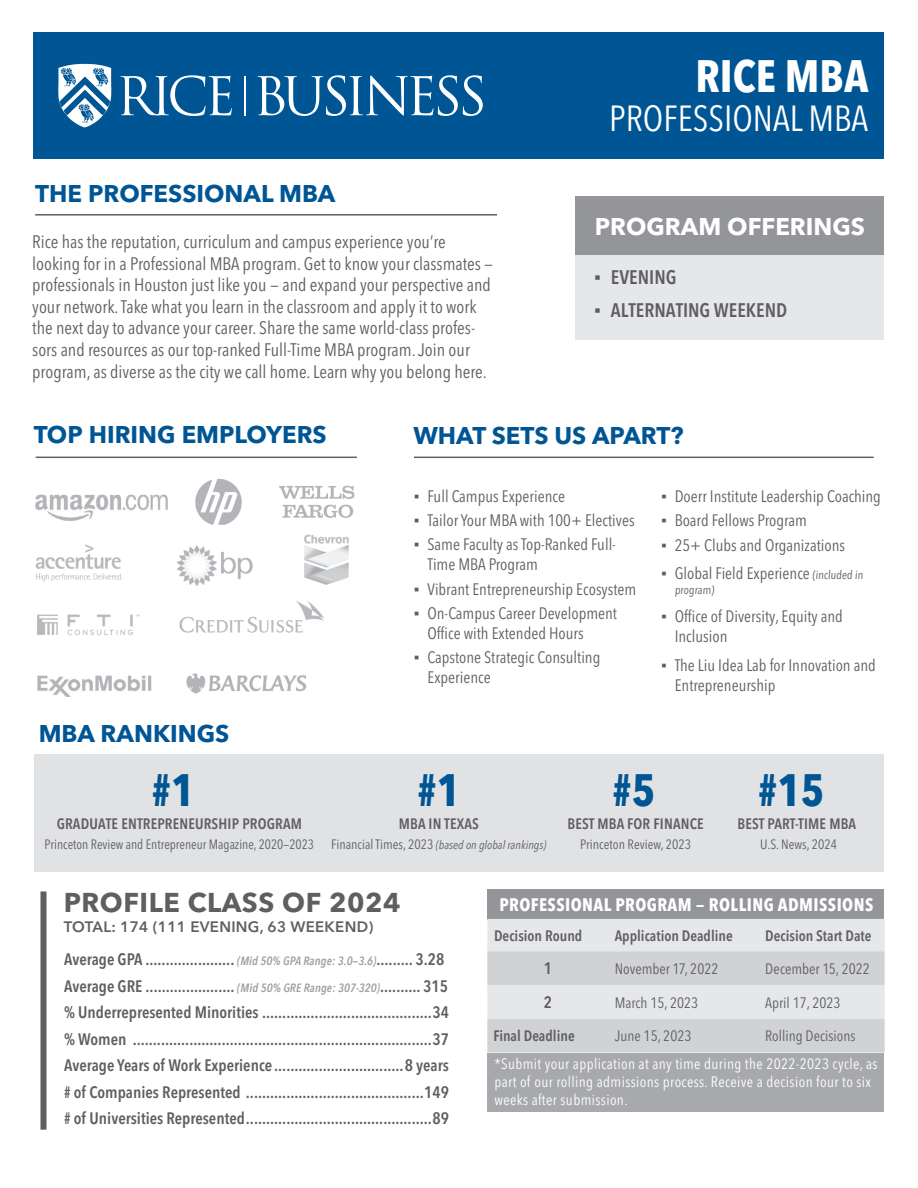
<style>
.page{position:relative;width:918px;height:1188px;background:#fff}
.page>*{position:absolute;margin:0;border:0;box-sizing:border-box;transform-origin:0 0}
.t1{font:700 condensed 45px "Avenir Next LT Pro";color:#005595}
.t2{font:700 condensed 45px "Avenir Next LT Pro";color:#fff}
.t3{font:condensed 36px "Avenir Next LT Pro";color:#fff}
.t4{font:700 27px "Avenir Next LT Pro";letter-spacing:.02em;color:#5f5f62}
.t5{font:700 24px "Avenir Next LT Pro";color:#005595}
.t6{font:700 24px "Avenir Next LT Pro";color:#fff}
.t7{font:600 condensed 19.5px "Avenir Next LT Pro";color:#5f5f62}
.t8{font:condensed 18px/21.6px "Avenir Next LT Pro";color:#5f5f62}
.t9{font:700 condensed 18px "Avenir Next LT Pro";letter-spacing:.025em;color:#fff}
.t10{font:condensed 16.5px/19.8px "Avenir Next LT Pro";color:#5f5f62}
.t11{font:600 condensed 16.5px "Avenir Next LT Pro";color:#5f5f62}
.t12{font:condensed 15px/18px "Avenir Next LT Pro";letter-spacing:.025em;color:#fff}
.t13{font:600 condensed 15px "Avenir Next LT Pro";letter-spacing:.005em;color:#5f5f62}
.t14{font:condensed 15px "Avenir Next LT Pro";color:#5f5f62}
.t15{font:600 15px "Avenir Next LT Pro";letter-spacing:.02em;color:#5f5f62}
.t16{font:condensed 13.5px "Avenir Next LT Pro";color:#5f5f62}
.t17{font:italic condensed 12px "Avenir Next LT Pro";color:#5f5f62}
.t18{font:condensed 12px "Avenir Next LT Pro";color:#5f5f62}
.s1{font-family:"Arial Narrow";font-weight:400;font-stretch:normal}
.s2{font-family:"Arial Narrow";font-stretch:normal}
.s3{font-size:12px}
.s4{font-style:normal;font-size:13.5px}
.s5{font-family:"Avenir Next Condensed";font-style:italic;font-stretch:normal;font-size:12px;color:#9d9fa2}
</style>
<div class="page">
<div style="left:576px;top:196px;width:308px;height:143px;background:#e6e7e9"></div>
<div style="left:487px;top:889px;width:397px;height:30px;background:#939598"></div>
<div style="left:576px;top:196px;width:308px;height:59px;background:#939598"></div>
<div style="left:40px;top:891px;width:6px;height:239px;background:#5f5f62"></div>
<hr style="left:414px;top:457px;width:460px;height:1px;background:#5f5f62">
<svg style="left:487px;top:919px;width:398px;height:134px"></svg>
<div style="left:487px;top:1053px;width:397px;height:58px;background:#a8a9ad"></div>
<hr style="left:35px;top:214px;width:462px;height:2px;background:#5f5f62">
<hr style="left:36px;top:457px;width:321px;height:1px;background:#5f5f62">
<img style="left:35px;top:478px;width:320px;height:219px">
<div style="left:34px;top:33px;width:850px;height:126px;background:#005595"></div>
<div style="left:34px;top:754px;width:850px;height:117px;background:#e1e2e4"></div>
<svg style="left:120px;top:75px;width:112px;height:41px"></svg>
<svg style="left:258px;top:75px;width:225px;height:41px"></svg>
<hr style="left:244px;top:76px;width:1px;height:39px;background:#fff">
<svg style="left:58px;top:64px;width:53px;height:63px"></svg>
<p class="t5" style="left:35px;top:179px;width:302px">THE PROFESSIONAL MBA</p>
<p class="t8" style="left:32px;top:231px;width:462px">Rice has the reputation, curriculum and campus experience you’re looking for in a Professional MBA program. Get to know your classmates — professionals in Houston just like you — and expand your perspective and your network. Take what you learn in the classroom and apply it to work the next day to advance your career. Share the same world-class profes&shy;sors and resources as our top-ranked Full-Time MBA program. Join our program, as diverse as the city we call home. Learn why you belong here.</p>
<p class="t2" style="left:695px;top:49px;width:175px">RICE MBA</p>
<p class="t3" style="left:609px;top:97px;width:261px">PROFESSIONAL MBA</p>
<p class="t6" style="left:595px;top:212px;width:272px">PROGRAM OFFERINGS</p>
<p class="t7" style="left:594px;top:266px;width:84px"><span class="s1">▪</span> EVENING</p>
<p class="t7" style="left:594px;top:298px;width:195px"><span class="s1">▪</span> ALTERNATING WEEKEND</p>
<p class="t5" style="left:34px;top:419px;width:295px">TOP HIRING EMPLOYERS</p>
<p class="t5" style="left:39px;top:719px;width:192px">MBA RANKINGS</p>
<p class="t5" style="left:413px;top:420px;width:272px">WHAT SETS US APART?</p>
<p class="t10" style="left:414px;top:486px;width:153px"><span class="s2">▪</span> Full Campus Experience</p>
<p class="t10" style="left:414px;top:510px;width:222px"><span class="s2">▪</span> Tailor Your MBA with 100+ Electives</p>
<p class="t10" style="left:427px;top:535px;width:190px;text-indent:-13px"><span class="s2">▪</span> Same Faculty as Top-Ranked Full-<br>Time MBA Program</p>
<p class="t10" style="left:414px;top:579px;width:224px"><span class="s2">▪</span> Vibrant Entrepreneurship Ecosystem</p>
<p class="t10" style="left:427px;top:603px;width:191px;text-indent:-13px"><span class="s2">▪</span> On-Campus Career Development<br>Office with Extended Hours</p>
<p class="t10" style="left:427px;top:647px;width:174px;text-indent:-13px"><span class="s2">▪</span> Capstone Strategic Consulting<br>Experience</p>
<p class="t10" style="left:661px;top:486px;width:221px"><span class="s2">▪</span> Doerr Institute Leadership Coaching</p>
<p class="t10" style="left:661px;top:511px;width:147px"><span class="s2">▪</span> Board Fellows Program</p>
<p class="t10" style="left:661px;top:535px;width:185px"><span class="s2">▪</span> 25+ Clubs and Organizations</p>
<p class="t10" style="left:661px;top:564px;width:205px"><span class="s2">▪</span> Global Field Experience <span class="s3">(included in</span></p>
<p class="t18" style="left:675px;top:582px;width:42px">program)</p>
<p class="t10" style="left:675px;top:607px;width:170px;text-indent:-13px"><span class="s2">▪</span> Office of Diversity, Equity and<br>Inclusion</p>
<p class="t10" style="left:675px;top:655px;width:203px;text-indent:-13px"><span class="s2">▪</span> The Liu Idea Lab for Innovation and<br>Entrepreneurship</p>
<p class="t1" style="left:152px;top:763px;width:44px">#1</p>
<p class="t16" style="left:45px;top:836px;width:271px">Princeton Review and Entrepreneur Magazine, 2020—2023</p>
<p class="t13" style="left:57px;top:814px;width:247px">GRADUATE ENTREPRENEURSHIP PROGRAM</p>
<p class="t1" style="left:417px;top:763px;width:44px">#1</p>
<p class="t13" style="left:399px;top:814px;width:82px">MBA IN TEXAS</p>
<p class="t17" style="left:331px;top:837px;width:217px"><span class="s4">Financial Times, 2023</span> (based on global rankings)</p>
<p class="t1" style="left:613px;top:763px;width:44px">#5</p>
<p class="t13" style="left:567px;top:814px;width:138px">BEST MBA FOR FINANCE</p>
<p class="t16" style="left:580px;top:836px;width:113px">Princeton Review, 2023</p>
<p class="t1" style="left:758px;top:763px;width:68px">#15</p>
<p class="t13" style="left:738px;top:814px;width:120px">BEST PART-TIME MBA</p>
<p class="t16" style="left:760px;top:836px;width:78px">U.S. News, 2024</p>
<p class="t4" style="left:64px;top:886px;width:338px">PROFILE CLASS OF 2024</p>
<p class="t15" style="left:64px;top:918px;width:311px">TOTAL: 174 (111 EVENING, 63 WEEKEND)</p>
<p class="t11" style="left:64px;top:949px;width:382px">Average GPA ...................... <span class="s5">(Mid 50% GPA Range: 3.0—3.6)</span>......... 3.28</p>
<p class="t11" style="left:64px;top:976px;width:386px">Average GRE ...................... <span class="s5">(Mid 50% GRE Range: 307-320)</span>.......... 315</p>
<p class="t11" style="left:64px;top:1002px;width:196px">% Underrepresented Minorities</p>
<p class="t11" style="left:432px;top:1002px;width:18px">34</p>
<p class="t11" style="left:64px;top:1029px;width:386px">% Women ..........................................................................37</p>
<p class="t11" style="left:64px;top:1055px;width:210px">Average Years of Work Experience</p>
<p class="t11" style="left:405px;top:1055px;width:46px">8 years</p>
<p class="t11" style="left:64px;top:1082px;width:178px"># of Companies Represented</p>
<p class="t11" style="left:424px;top:1082px;width:26px">149</p>
<p class="t11" style="left:64px;top:1109px;width:182px"># of Universities Represented</p>
<p class="t11" style="left:432px;top:1109px;width:18px">89</p>
<p class="t9" style="left:499px;top:894px;width:376px">PROFESSIONAL PROGRAM — ROLLING ADMISSIONS</p>
<p class="t13" style="left:494px;top:926px;width:90px">Decision Round</p>
<p class="t13" style="left:615px;top:926px;width:120px">Application Deadline</p>
<p class="t13" style="left:765px;top:926px;width:108px">Decision Start Date</p>
<p class="t11" style="left:544px;top:959px;width:10px">1</p>
<p class="t14" style="left:615px;top:960px;width:105px">November 17, 2022</p>
<p class="t14" style="left:765px;top:960px;width:106px">December 15, 2022</p>
<p class="t11" style="left:544px;top:992px;width:10px">2</p>
<p class="t14" style="left:615px;top:993px;width:85px">March 15, 2023</p>
<p class="t14" style="left:765px;top:993px;width:77px">April 17, 2023</p>
<p class="t13" style="left:493px;top:1027px;width:83px">Final Deadline</p>
<p class="t14" style="left:615px;top:1027px;width:78px">June 15, 2023</p>
<p class="t14" style="left:765px;top:1027px;width:92px">Rolling Decisions</p>
<p class="t12" style="left:494px;top:1055px;width:385px">*Submit your application at any time during the 2022-2023 cycle, as part of our rolling admissions process. Receive a decision four to six weeks after submission.</p>
</div>
